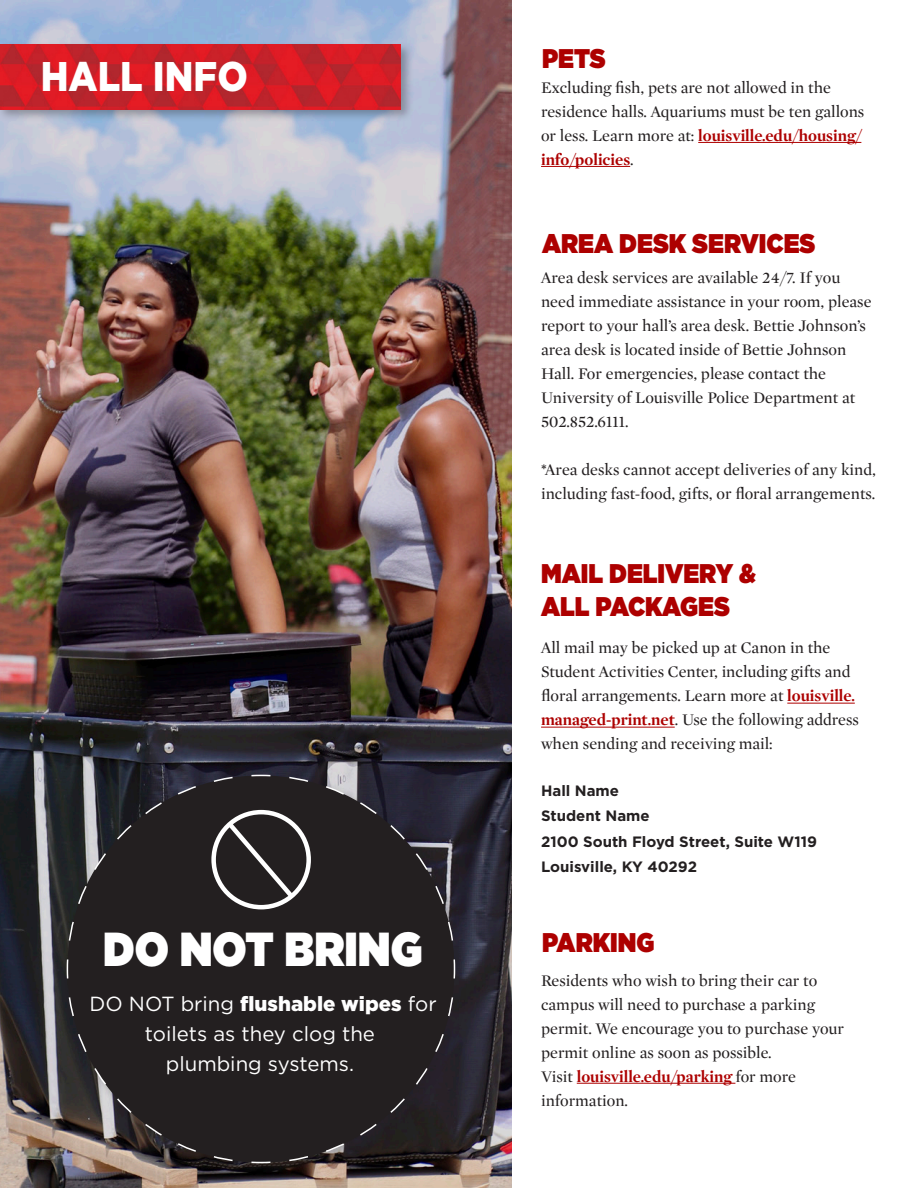
<style>
.page{position:relative;width:918px;height:1188px;background:#fff}
.page>*{position:absolute;margin:0;border:0;box-sizing:border-box;transform-origin:0 0}
.Headers_Ultra{font:900 47.7px "Gotham";color:#fff;scale:.88 1}
.t1{font:900 41.4px "Gotham";color:#fff;scale:.88 1}
.Headers_Ultra-2{font:900 27px "Gotham";color:#ad0000;scale:.88 1}
.Paragraph_Mercury{font:20.4px/29.7px "Gotham";color:#fff;text-align:center}
.Paragraph_Mercury-2{font:16.5px/24px "Mercury Display";color:#231f20}
.t2{font:700 15px "Gotham";color:#231f20}
.s1{font-weight:900}
.s2{font-weight:700;color:#ad0000}
</style>
<div class="page">
<img style="left:0;top:0;width:511px;height:1188px">
<hr style="left:698px;top:142px;width:163px;height:1px;background:#ad0000">
<hr style="left:541px;top:166px;width:89px;height:1px;background:#ad0000">
<hr style="left:787px;top:703px;width:68px;height:1px;background:#ad0000">
<hr style="left:541px;top:727px;width:134px;height:1px;background:#ad0000">
<hr style="left:577px;top:1083px;width:158px;height:1px;background:#ad0000">
<div style="left:0;top:41px;width:414px;height:82px;background:#231f20;opacity:.34"></div>
<img style="left:0;top:44px;width:401px;height:65px">
<div style="left:63px;top:772px;width:405px;height:404px;background:#231f20;opacity:.27"></div>
<svg style="left:66px;top:774px;width:390px;height:390px;background:#292425"></svg>
<svg style="left:67px;top:775px;width:387px;height:177px;background:#2f2c2f"></svg>
<p class="t1" style="left:41px;top:48px;width:237px">HALL INFO</p>
<p class="Headers_Ultra" style="left:103px;top:915px;width:364px">DO NOT BRING</p>
<p class="Paragraph_Mercury" style="left:89px;top:989px;width:349px">DO NOT bring <span class="s1">flushable wipes</span> for toilets as they clog the</p>
<p class="Paragraph_Mercury" style="left:166px;top:1048px;width:190px">plumbing systems.</p>
<p class="Headers_Ultra-2" style="left:542px;top:39px;width:74px">PETS</p>
<p class="Paragraph_Mercury-2" style="left:541px;top:75px;width:325px">Excluding fish, pets are not allowed in the residence halls. Aquariums must be ten gallons or less. Learn more at: <span class="s2">louisville.edu/housing/ info/policies</span>.</p>
<p class="Headers_Ultra-2" style="left:542px;top:225px;width:312px">AREA DESK SERVICES</p>
<p class="Paragraph_Mercury-2" style="left:541px;top:265px;width:332px">Area desk services are available 24/7. If you need immediate assistance in your room, please report to your hall’s area desk. Bettie Johnson’s area desk is located inside of Bettie Johnson Hall. For emergencies, please contact the University of Louisville Police Department at 502.852.6111.</p>
<p class="Paragraph_Mercury-2" style="left:541px;top:457px;width:336px">*Area desks cannot accept deliveries of any kind, including fast-food, gifts, or floral arrangements.</p>
<p class="Headers_Ultra-2" style="left:541px;top:554px;width:246px">MAIL DELIVERY &amp;</p>
<p class="Headers_Ultra-2" style="left:541px;top:587px;width:216px">ALL PACKAGES</p>
<p class="Paragraph_Mercury-2" style="left:541px;top:635px;width:319px">All mail may be picked up at Canon in the Student Activities Center, including gifts and floral arrangements. Learn more at <span class="s2">louisville. managed-print.net</span>. Use the following address when sending and receiving mail:</p>
<p class="t2" style="left:541px;top:781px;width:80px">Hall Name</p>
<p class="t2" style="left:541px;top:806px;width:110px">Student Name</p>
<p class="t2" style="left:541px;top:832px;width:277px">2100 South Floyd Street, Suite W119</p>
<p class="t2" style="left:541px;top:857px;width:157px">Louisville, KY 40292</p>
<p class="Headers_Ultra-2" style="left:542px;top:923px;width:129px">PARKING</p>
<p class="Paragraph_Mercury-2" style="left:541px;top:968px;width:278px">Residents who wish to bring their car to</p>
<p class="Paragraph_Mercury-2" style="left:541px;top:992px;width:275px">campus will need to purchase a parking</p>
<p class="Paragraph_Mercury-2" style="left:541px;top:1016px;width:304px">permit. We encourage you to purchase your permit online as soon as possible.</p>
<p class="Paragraph_Mercury-2" style="left:541px;top:1064px;width:257px">Visit <span class="s2">louisville.edu/parking</span> for more information.</p>
</div>
